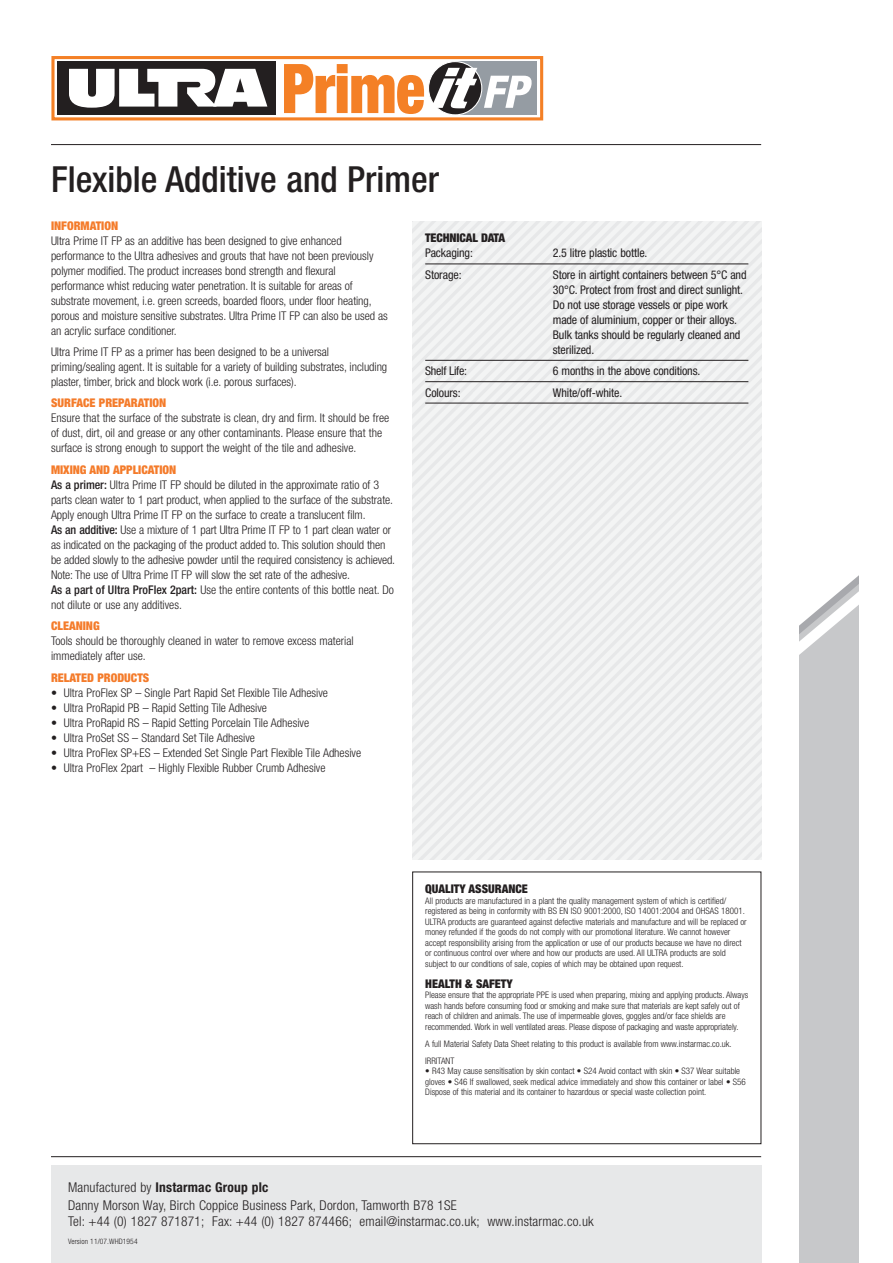
<style>
.page{position:relative;width:893px;height:1263px;background:#fff}
.page>*{position:absolute;margin:0;border:0;box-sizing:border-box;transform-origin:0 0}
.t1{font:500 condensed 36px "Helvetica Neue";color:#231f20}
.t2{font:300 condensed 13.5px/18px "Helvetica Neue";letter-spacing:.015em;color:#231f20}
.t3{font:300 condensed 12px/15px "Helvetica Neue";letter-spacing:-.005em;color:#231f20}
.t4{font:condensed 12px/15px "Helvetica Neue";letter-spacing:-.01em;color:#231f20}
.t5{font:900 condensed 12px "Helvetica Neue";color:#f47b2a}
.t6{font:900 condensed 12px "Helvetica Neue";color:#231f20}
.t7{font:300 condensed 9px/10.5px "Helvetica Neue";color:#231f20}
.t8{font:300 condensed 7.5px "Helvetica Neue";letter-spacing:.015em;color:#231f20}
.s1{font-weight:900;color:#f47b2a}
.s2{font-weight:500}
.s3{font-weight:700}
</style>
<div class="page">
<hr style="left:51px;top:144px;width:710px;height:1px;background:#231f20">
<div style="left:51px;top:1165px;width:710px;height:98px;background:#e7e8e9"></div>
<hr style="left:51px;top:1156px;width:710px;height:1px;background:#231f20">
<div style="left:799px;top:1108px;width:60px;height:155px;background:#c7c8ca"></div>
<svg style="left:799px;top:575px;width:60px;height:529px;background:#cacbcd"></svg>
<img style="left:412px;top:221px;width:349px;height:638px">
<div style="left:412px;top:872px;width:349px;height:272px;border:1px solid #231f20"></div>
<hr style="left:425px;top:264px;width:323px;height:1px;background:#231f20">
<hr style="left:425px;top:360px;width:323px;height:1px;background:#231f20">
<hr style="left:425px;top:381px;width:323px;height:1px;background:#231f20">
<hr style="left:425px;top:403px;width:323px;height:1px;background:#231f20">
<div style="left:51px;top:56px;width:492px;height:64px;border:3px solid #f48026"></div>
<div style="left:58px;top:62px;width:218px;height:53px;background:#231f20"></div>
<svg style="left:69px;top:69px;width:198px;height:39px"></svg>
<div style="left:455px;top:62px;width:82px;height:53px;background:#959ca3"></div>
<svg style="left:429px;top:62px;width:53px;height:53px"></svg>
<div style="left:428px;top:61px;width:54px;height:54px;border:1px solid #fff;border-radius:50%"></div>
<svg style="left:431px;top:68px;width:46px;height:40px"></svg>
<svg style="left:284px;top:64px;width:140px;height:50px"></svg>
<svg style="left:484px;top:76px;width:48px;height:32px"></svg>
<h1 class="t1" style="left:51px;top:166px;width:390px">Flexible Additive and Primer</h1>
<p class="t5" style="left:51px;top:221px;width:69px">INFORMATION</p>
<p class="t3" style="left:51px;top:234px;width:338px">Ultra Prime IT FP as an additive has been designed to give enhanced performance to the Ultra adhesives and grouts that have not been previously polymer modified. The product increases bond strength and flexural performance whist reducing water penetration. It is suitable for areas of substrate movement, i.e. green screeds, boarded floors, under floor heating, porous and moisture sensitive substrates. Ultra Prime IT FP can also be used as an acrylic surface conditioner.</p>
<p class="t3" style="left:51px;top:345px;width:338px">Ultra Prime IT FP as a primer has been designed to be a universal priming/sealing agent. It is suitable for a variety of building substrates, including plaster, timber, brick and block work (i.e. porous surfaces).</p>
<p class="t5" style="left:51px;top:399px;width:117px">SURFACE PREPARATION</p>
<p class="t3" style="left:51px;top:412px;width:340px">Ensure that the surface of the substrate is clean, dry and firm. It should be free of dust, dirt, oil and grease or any other contaminants. Please ensure that the surface is strong enough to support the weight of the tile and adhesive.</p>
<p class="t3" style="left:51px;top:463px;width:346px"><span class="s1">MIXING AND APPLICATION<br></span><span class="s2">As a primer:</span> Ultra Prime IT FP should be diluted in the approximate ratio of 3 parts clean water to 1 part product, when applied to the surface of the substrate.<br>Apply enough Ultra Prime IT FP on the surface to create a translucent film.<br><span class="s2">As an additive:</span> Use a mixture of 1 part Ultra Prime IT FP to 1 part clean water or as indicated on the packaging of the product added to. This solution should then be added slowly to the adhesive powder until the required consistency is achieved.<br>Note: The use of Ultra Prime IT FP will slow the set rate of the adhesive.<br><span class="s2">As a part of Ultra ProFlex 2part:</span> Use the entire contents of this bottle neat. Do not dilute or use any additives.</p>
<p class="t5" style="left:51px;top:622px;width:50px">CLEANING</p>
<p class="t3" style="left:51px;top:634px;width:304px">Tools should be thoroughly cleaned in water to remove excess material immediately after use.</p>
<p class="t5" style="left:51px;top:673px;width:100px">RELATED PRODUCTS</p>
<p class="t3" style="left:51px;top:686px;width:279px">• Ultra ProFlex SP – Single Part Rapid Set Flexible Tile Adhesive</p>
<p class="t3" style="left:51px;top:701px;width:217px">• Ultra ProRapid PB – Rapid Setting Tile Adhesive</p>
<p class="t3" style="left:51px;top:716px;width:260px">• Ultra ProRapid RS – Rapid Setting Porcelain Tile Adhesive</p>
<p class="t3" style="left:51px;top:731px;width:205px">• Ultra ProSet SS – Standard Set Tile Adhesive</p>
<p class="t3" style="left:51px;top:746px;width:312px">• Ultra ProFlex SP+ES – Extended Set Single Part Flexible Tile Adhesive</p>
<p class="t3" style="left:51px;top:761px;width:276px">• Ultra ProFlex 2part – Highly Flexible Rubber Crumb Adhesive</p>
<p class="t6" style="left:425px;top:234px;width:81px">TECHNICAL DATA</p>
<p class="t4" style="left:425px;top:247px;width:49px">Packaging:</p>
<p class="t4" style="left:553px;top:247px;width:96px">2.5 litre plastic bottle.</p>
<p class="t4" style="left:425px;top:268px;width:38px">Storage:</p>
<p class="t4" style="left:553px;top:268px;width:195px">Store in airtight containers between 5°C and 30°C. Protect from frost and direct sunlight.<br>Do not use storage vessels or pipe work made of aluminium, copper or their alloys.<br>Bulk tanks should be regularly cleaned and sterilized.</p>
<p class="t4" style="left:425px;top:364px;width:43px">Shelf Life:</p>
<p class="t4" style="left:553px;top:364px;width:149px">6 months in the above conditions.</p>
<p class="t4" style="left:425px;top:386px;width:37px">Colours:</p>
<p class="t4" style="left:553px;top:386px;width:71px">White/off-white.</p>
<p class="t6" style="left:425px;top:884px;width:104px">QUALITY ASSURANCE</p>
<p class="t7" style="left:425px;top:896px;width:323px">All products are manufactured in a plant the quality management system of which is certified/ registered as being in conformity with BS EN ISO 9001:2000, ISO 14001:2004 and OHSAS 18001.<br>ULTRA products are guaranteed against defective materials and manufacture and will be replaced or money refunded if the goods do not comply with our promotional literature. We cannot however accept responsibility arising from the application or use of our products because we have no direct or continuous control over where and how our products are used. All ULTRA products are sold subject to our conditions of sale, copies of which may be obtained upon request.</p>
<p class="t6" style="left:425px;top:979px;width:89px">HEALTH &amp; SAFETY</p>
<p class="t7" style="left:425px;top:991px;width:324px">Please ensure that the appropriate PPE is used when preparing, mixing and applying products. Always wash hands before consuming food or smoking and make sure that materials are kept safely out of reach of children and animals. The use of impermeable gloves, goggles and/or face shields are recommended. Work in well ventilated areas. Please dispose of packaging and waste appropriately.</p>
<p class="t7" style="left:425px;top:1036px;width:308px;line-height:17px">A full Material Safety Data Sheet relating to this product is available from www.instarmac.co.uk.<br>IRRITANT</p>
<p class="t7" style="left:425px;top:1066px;width:322px">• R43 May cause sensitisation by skin contact • S24 Avoid contact with skin • S37 Wear suitable gloves • S46 If swallowed, seek medical advice immediately and show this container or label • S56<br>Dispose of this material and its container to hazardous or special waste collection point.</p>
<p class="t2" style="left:68px;top:1179px;width:390px">Manufactured by <span class="s3">Instarmac Group plc<br></span>Danny Morson Way, Birch Coppice Business Park, Dordon, Tamworth B78 1SE</p>
<p class="t2" style="left:68px;top:1214px;width:527px">Tel: +44 (0) 1827 871871; Fax: +44 (0) 1827 874466; email@instarmac.co.uk; www.instarmac.co.uk</p>
<p class="t8" style="left:68px;top:1239px;width:71px">Version 11/07.WHD1954</p>
</div>
